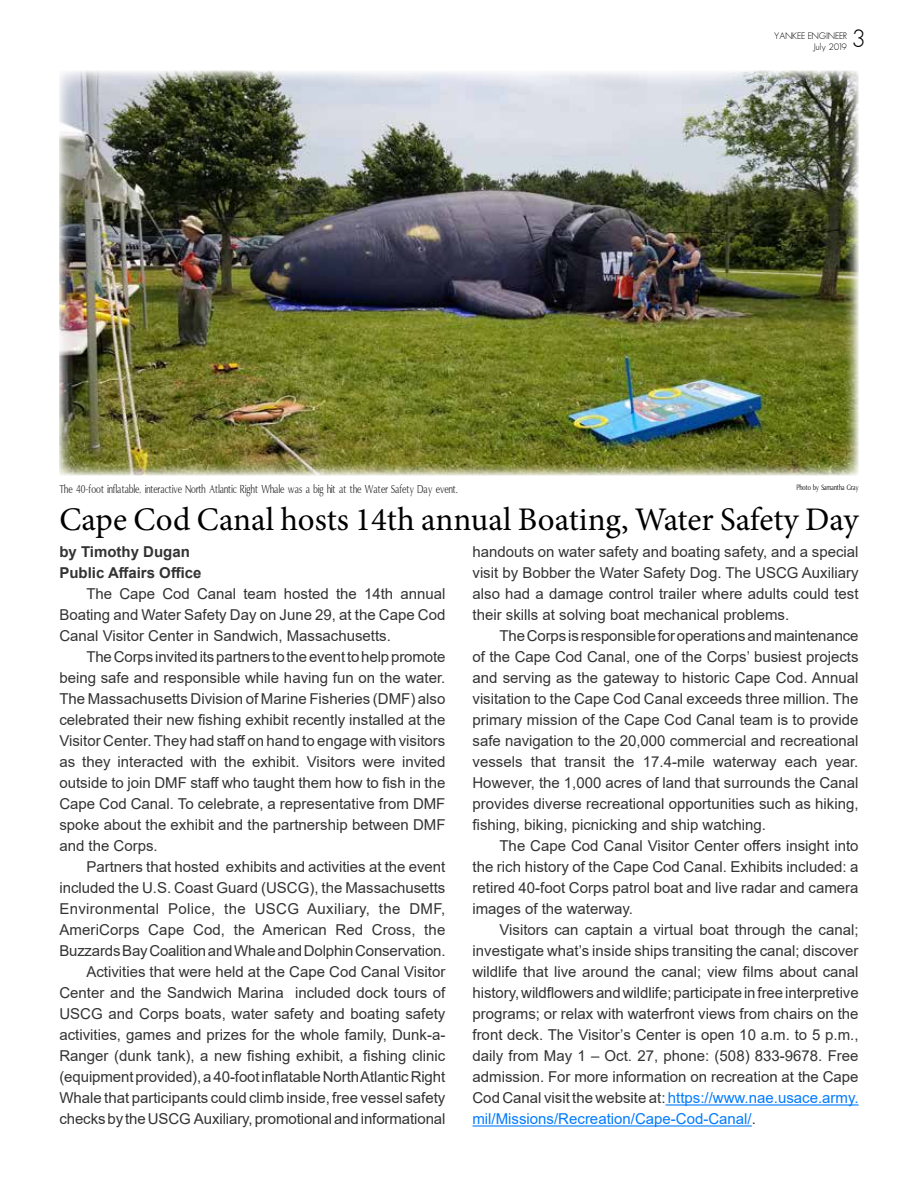
<style>
.page{position:relative;width:918px;height:1188px;background:#fff}
.page>*{position:absolute;margin:0;border:0;box-sizing:border-box;transform-origin:0 0}
.t1{font:33px "Minion Pro";color:#000}
.t2{font:300 24px "Futura";color:#000}
.t3{font:15px/21px "Arial";color:#333;text-align:justify}
.t4{font:700 15px/21px "Arial";color:#333}
.t5{font:13.5px "Oxford Cn";color:#333}
.t6{font:300 9px/10.8px "Futura";color:#000;text-align:right}
.t7{font:9px "Oxford Cn";color:#000}
.s1{color:#007bff}
</style>
<div class="page">
<hr style="left:666px;top:1104px;width:193px;height:2px;background:#007bff">
<hr style="left:472px;top:1125px;width:280px;height:2px;background:#007bff">
<img style="left:59px;top:71px;width:800px;height:404px">
<p class="t6" style="left:774px;top:31px;width:74px">YANKEE ENGINEER<br>July 2019</p>
<h2 class="t2" style="left:852px;top:23px;width:14px">3</h2>
<p class="t5" style="left:59px;top:482px;width:400px">The 40-foot inflatable, interactive North Atlantic Right Whale was a big hit at the Water Safety Day event.</p>
<p class="t7" style="left:797px;top:483px;width:63px">Photo by Samantha Gray</p>
<h1 class="t1" style="left:59px;top:498px;width:801px">Cape Cod Canal hosts 14th annual Boating, Water Safety Day</h1>
<p class="t4" style="left:59px;top:542px;width:144px">by Timothy Dugan<br>Public Affairs Office</p>
<p class="t3" style="left:59px;top:584px;width:388px;text-indent:27px">The Cape Cod Canal team hosted the 14th annual Boating and Water Safety Day on June 29, at the Cape Cod Canal Visitor Center in Sandwich, Massachusetts.</p>
<p class="t3" style="left:59px;top:647px;width:388px;text-indent:27px">The Corps invited its partners to the event to help promote being safe and responsible while having fun on the water.<br>The Massachusetts Division of Marine Fisheries (DMF) also celebrated their new fishing exhibit recently installed at the Visitor Center. They had staff on hand to engage with visitors as they interacted with the exhibit. Visitors were invited outside to join DMF staff who taught them how to fish in the Cape Cod Canal. To celebrate, a representative from DMF spoke about the exhibit and the partnership between DMF and the Corps.</p>
<p class="t3" style="left:59px;top:857px;width:388px;text-align:right">Partners that hosted exhibits and activities at the event included the U.S. Coast Guard (USCG), the Massachusetts Environmental Police, the USCG Auxiliary, the DMF, AmeriCorps Cape Cod, the American Red Cross, the Buzzards Bay Coalition and Whale and Dolphin Conservation.<br>Activities that were held at the Cape Cod Canal Visitor Center and the Sandwich Marina included dock tours of USCG and Corps boats, water safety and boating safety activities, games and prizes for the whole family, Dunk-a-Ranger (dunk tank), a new fishing exhibit, a fishing clinic (equipment provided), a 40-foot inflatable North Atlantic Right Whale that participants could climb inside, free vessel safety checks by the USCG Auxiliary, promotional and informational</p>
<p class="t3" style="left:472px;top:542px;width:388px">handouts on water safety and boating safety, and a special visit by Bobber the Water Safety Dog. The USCG Auxiliary also had a damage control trailer where adults could test their skills at solving boat mechanical problems.</p>
<p class="t3" style="left:472px;top:626px;width:388px;text-indent:27px">The Corps is responsible for operations and maintenance of the Cape Cod Canal, one of the Corps’ busiest projects and serving as the gateway to historic Cape Cod. Annual visitation to the Cape Cod Canal exceeds three million. The primary mission of the Cape Cod Canal team is to provide safe navigation to the 20,000 commercial and recreational vessels that transit the 17.4-mile waterway each year.<br>However, the 1,000 acres of land that surrounds the Canal provides diverse recreational opportunities such as hiking, fishing, biking, picnicking and ship watching.</p>
<p class="t3" style="left:472px;top:836px;width:388px;text-indent:27px">The Cape Cod Canal Visitor Center offers insight into the rich history of the Cape Cod Canal. Exhibits included: a retired 40-foot Corps patrol boat and live radar and camera images of the waterway.</p>
<p class="t3" style="left:472px;top:920px;width:388px;text-indent:27px">Visitors can captain a virtual boat through the canal; investigate what’s inside ships transiting the canal; discover wildlife that live around the canal; view films about canal history, wildflowers and wildlife; participate in free interpretive programs; or relax with waterfront views from chairs on the front deck. The Visitor’s Center is open 10 a.m. to 5 p.m., daily from May 1 – Oct. 27, phone: (508) 833-9678. Free admission. For more information on recreation at the Cape Cod Canal visit the website at: <span class="s1">https://www.nae.usace.army. mil/Missions/Recreation/Cape-Cod-Canal/</span>.</p>
</div>
